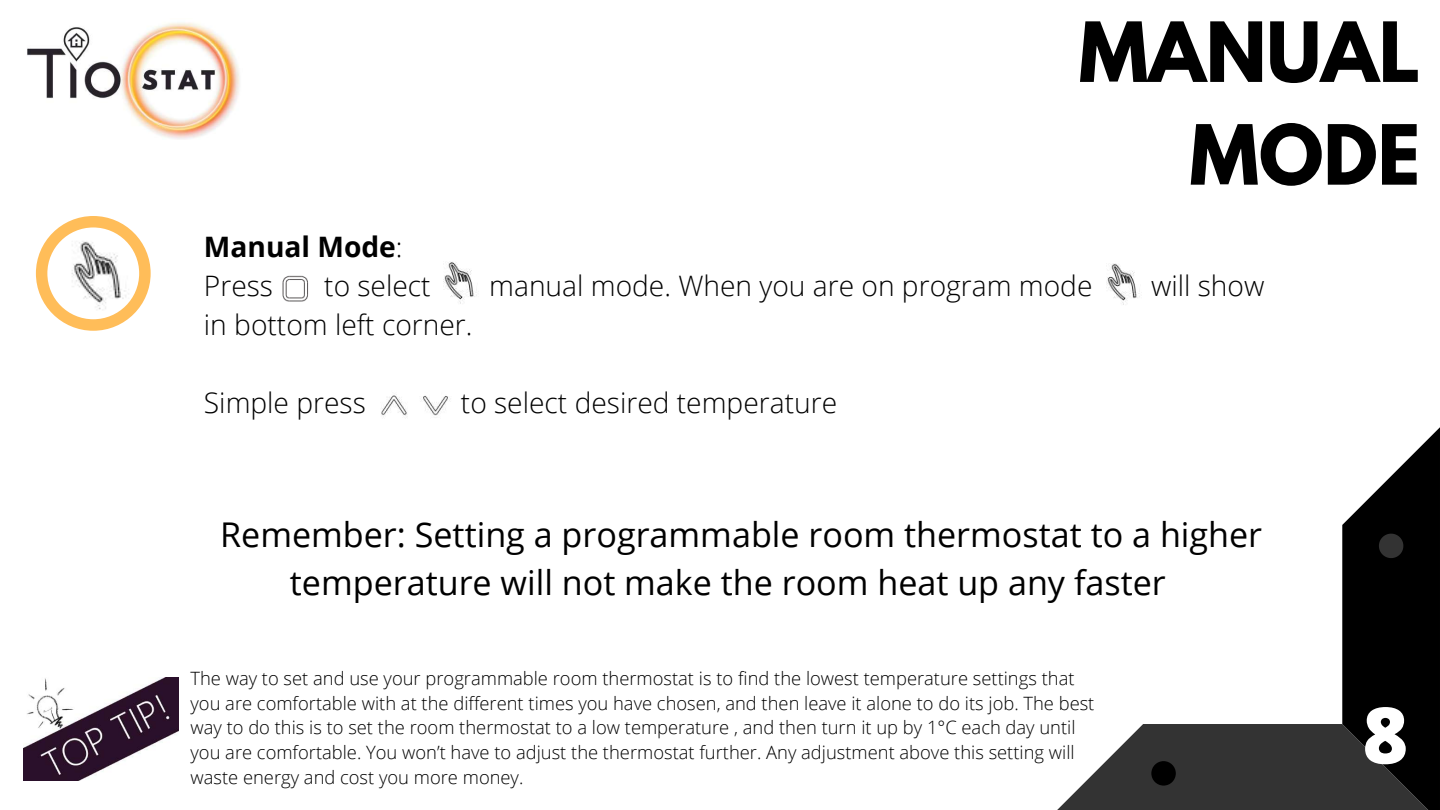
<style>
.page{position:relative;width:1440px;height:810px;background:#fff}
.page>*{position:absolute;margin:0;border:0;box-sizing:border-box;transform-origin:0 0}
.t1{font:800 78px "Open Sans";color:#fff}
.t2{font:700 73.4px/102.8px "League Spartan";color:#000;text-align:right}
.t3{font:34.1px/47.7px "Open Sans";color:#000}
.t4{font:300 28.2px "Open Sans";color:#000}
.t5{font:700 28.2px/39px "Open Sans";color:#000}
.t6{font:300 18.4px/24.7px "Open Sans";color:#000}
.s1{font-weight:300}
</style>
<div class="page">
<svg style="left:1057px;top:427px;width:383px;height:383px"></svg>
<img style="left:27px;top:23px;width:213px;height:116px">
<img style="left:282px;top:275px;width:26px;height:27px">
<svg style="left:36px;top:216px;width:115px;height:115px"></svg>
<img style="left:443px;top:262px;width:34px;height:42px">
<img style="left:1106px;top:263px;width:34px;height:42px">
<img style="left:381px;top:394px;width:67px;height:22px">
<img style="left:24px;top:677px;width:154px;height:103px">
<h2 class="t2" style="left:1079px;top:10px;width:343px">MANUAL<br>MODE</h2>
<h3 class="t5" style="left:204px;top:226px;width:200px">Manual Mode<span class="s1">:<br>Press</span></h3>
<h3 class="t4" style="left:324px;top:266px;width:108px">to select</h3>
<h3 class="t4" style="left:489px;top:266px;width:605px">manual mode. When you are on program mode</h3>
<h3 class="t4" style="left:1151px;top:266px;width:115px">will show</h3>
<h3 class="t4" style="left:204px;top:305px;width:270px">in bottom left corner.</h3>
<h3 class="t4" style="left:204px;top:383px;width:163px">Simple press</h3>
<h3 class="t4" style="left:461px;top:383px;width:378px">to select desired temperature</h3>
<h3 class="t3" style="left:290px;top:510px;width:974px;text-indent:-70px">Remember: Setting a programmable room thermostat to a higher temperature will not make the room heat up any faster</h3>
<p class="t6" style="left:191px;top:665px;width:905px">The way to set and use your programmable room thermostat is to find the lowest temperature settings that you are comfortable with at the different times you have chosen, and then leave it alone to do its job. The best way to do this is to set the room thermostat to a low temperature , and then turn it up by 1°C each day until you are comfortable. You won’t have to adjust the thermostat further. Any adjustment above this setting will waste energy and cost you more money.</p>
<h1 class="t1" style="left:1363px;top:680px;width:47px">8</h1>
</div>
